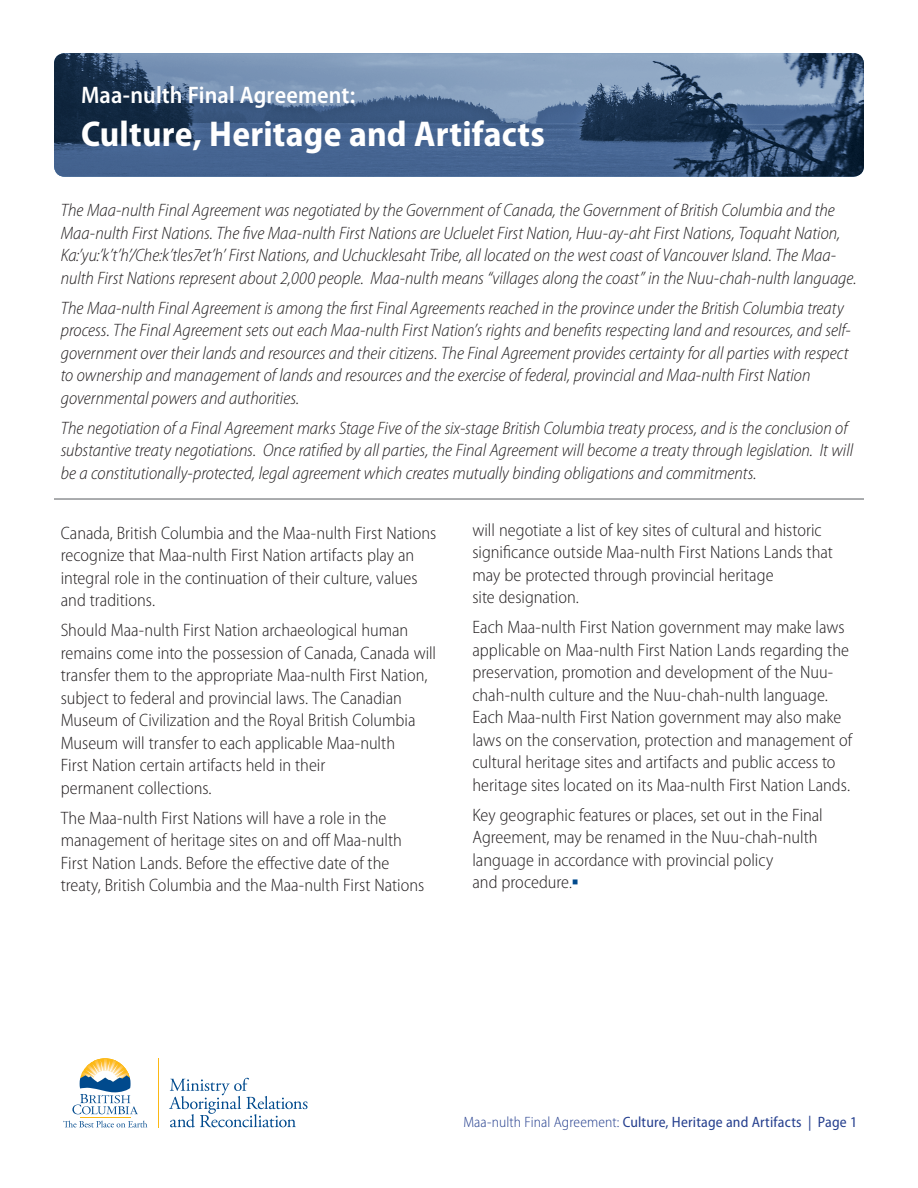
<style>
.page{position:relative;width:918px;height:1188px;background:#fff}
.page>*{position:absolute;margin:0;border:0;box-sizing:border-box;transform-origin:0 0}
.t1{font:700 semi-condensed 36px "Myriad Pro";letter-spacing:.005em;color:#fff}
.t2{font:600 semi-condensed 24px "Myriad Pro";letter-spacing:.005em;color:#fff}
.BODY_TEXT{font:300 semi-condensed 18px/22.5px "Myriad Pro";color:#231f20}
.t3{font:italic 300 semi-condensed 18px/22.5px "Myriad Pro";color:#231f20}
.t4{font:semi-condensed 15px "Myriad Pro";letter-spacing:.01em;color:#253f8e}
.s1{font-size:16.5px}
.s2{color:#004a8d}
.s3{font-weight:300}
</style>
<div class="page">
<img style="left:54px;top:53px;width:810px;height:124px">
<hr style="left:54px;top:498px;width:810px;height:2px;background:#8f9194">
<hr style="left:158px;top:1058px;width:1px;height:69px;background:#fcb814">
<hr style="left:80px;top:1117px;width:50px;height:1px;background:#fcb814">
<svg style="left:72px;top:1058px;width:66px;height:56px"></svg>
<svg style="left:63px;top:1121px;width:84px;height:6px"></svg>
<svg style="left:169px;top:1078px;width:138px;height:50px"></svg>
<p class="t2" style="left:81px;top:82px;width:276px">Maa-nulth Final Agreement:</p>
<p class="t1" style="left:81px;top:114px;width:465px">Culture, Heritage and Artifacts</p>
<p class="t3" style="left:61px;top:199px;width:797px">The Maa-nulth Final Agreement was negotiated by the Government of Canada, the Government of British Columbia and the Maa-nulth First Nations. The five Maa-nulth First Nations are Ucluelet First Nation, Huu-ay-aht First Nations, Toquaht Nation, Ka:’yu:’k’t’h’/Che:k’tles7et’h’ First Nations, and Uchucklesaht Tribe, all located on the west coast of Vancouver Island. The Maa&shy;nulth First Nations represent about 2,000 people. Maa-nulth means “villages along the coast” in the Nuu-chah-nulth language.</p>
<p class="t3" style="left:61px;top:297px;width:792px">The Maa-nulth Final Agreement is among the first Final Agreements reached in the province under the British Columbia treaty process. The Final Agreement sets out each Maa-nulth First Nation’s rights and benefits respecting land and resources, and self&shy;government over their lands and resources and their citizens. The Final Agreement provides certainty for all parties with respect to ownership and management of lands and resources and the exercise of federal, provincial and Maa-nulth First Nation governmental powers and authorities.</p>
<p class="t3" style="left:61px;top:417px;width:794px">The negotiation of a Final Agreement marks Stage Five of the six-stage British Columbia treaty process, and is the conclusion of substantive treaty negotiations. Once ratified by all parties, the Final Agreement will become a treaty through legislation. It will be a constitutionally-protected, legal agreement which creates mutually binding obligations and commitments.</p>
<p class="BODY_TEXT" style="left:61px;top:522px;width:377px">Canada, British Columbia and the Maa-nulth First Nations recognize that Maa-nulth First Nation artifacts play an integral role in the continuation of their culture, values and traditions.</p>
<p class="BODY_TEXT" style="left:61px;top:619px;width:377px">Should Maa-nulth First Nation archaeological human remains come into the possession of Canada, Canada will transfer them to the appropriate Maa-nulth First Nation, subject to federal and provincial laws. The Canadian Museum of Civilization and the Royal British Columbia Museum will transfer to each applicable Maa-nulth<br>First Nation certain artifacts held in their<br>permanent collections.</p>
<p class="BODY_TEXT" style="left:61px;top:807px;width:365px">The Maa-nulth First Nations will have a role in the management of heritage sites on and off Maa-nulth First Nation Lands. Before the effective date of the treaty, British Columbia and the Maa-nulth First Nations</p>
<p class="BODY_TEXT" style="left:472px;top:519px;width:362px">will negotiate a list of key sites of cultural and historic significance outside Maa-nulth First Nations Lands that may be protected through provincial heritage<br>site designation.</p>
<p class="BODY_TEXT" style="left:472px;top:616px;width:381px">Each Maa-nulth First Nation government may make laws applicable on Maa-nulth First Nation Lands regarding the preservation, promotion and development of the Nuu&shy;chah-nulth culture and the Nuu-chah-nulth language.<br>Each Maa-nulth First Nation government may also make laws on the conservation, protection and management of cultural heritage sites and artifacts and public access to heritage sites located on its Maa-nulth First Nation Lands.</p>
<p class="BODY_TEXT" style="left:472px;top:804px;width:352px">Key geographic features or places, set out in the Final Agreement, may be renamed in the Nuu-chah-nulth language in accordance with provincial policy<br>and procedure<span class="s1">.</span><span class="s2">▪</span></p>
<p class="t4" style="left:463px;top:1114px;width:395px"><span class="s3">Maa-nulth Final Agreement:</span> Culture, Heritage and Artifacts | Page 1</p>
</div>
